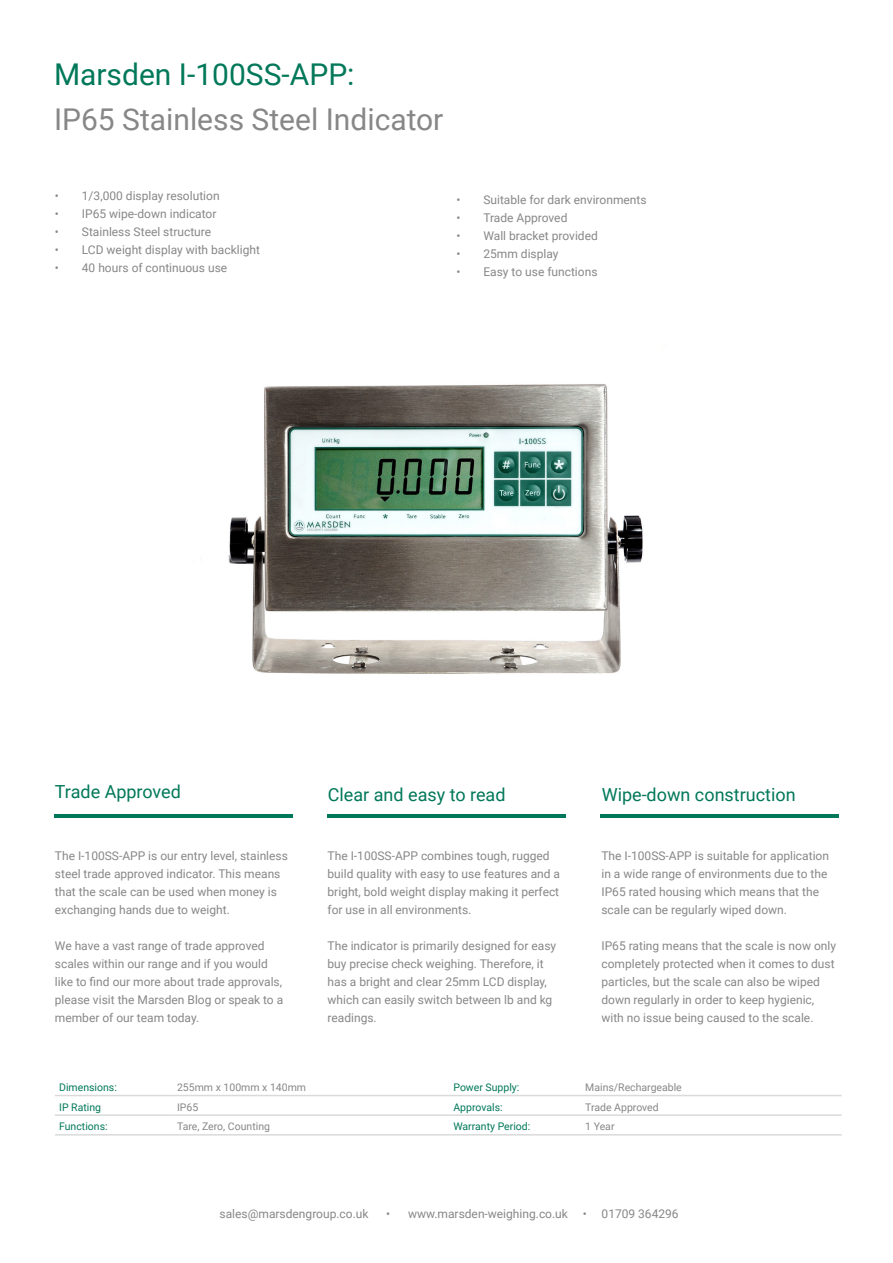
<style>
.page{position:relative;width:893px;height:1263px;background:#fff}
.page>*{position:absolute;margin:0;border:0;box-sizing:border-box;transform-origin:0 0}
.t1{font:30px "Roboto";color:#878787}
.t2{font:30px "Roboto";color:#007859}
.t3{font:18px "Roboto";color:#007859}
.t4{font:12px/18px "Roboto";color:#878787}
.t5{font:10.5px "Roboto";color:#878787}
.t6{font:10.5px "Roboto";color:#007859}
</style>
<div class="page">
<hr style="left:55px;top:1095px;width:118px;height:1px;background:#dadada">
<hr style="left:173px;top:1095px;width:276px;height:1px;background:#dadada">
<hr style="left:449px;top:1095px;width:132px;height:1px;background:#dadada">
<hr style="left:581px;top:1095px;width:261px;height:1px;background:#dadada">
<hr style="left:55px;top:1114px;width:118px;height:2px;background:#dadada">
<hr style="left:173px;top:1114px;width:276px;height:2px;background:#dadada">
<hr style="left:449px;top:1114px;width:132px;height:2px;background:#dadada">
<hr style="left:581px;top:1114px;width:261px;height:2px;background:#dadada">
<hr style="left:55px;top:1134px;width:118px;height:1px;background:#dadada">
<hr style="left:173px;top:1134px;width:276px;height:1px;background:#dadada">
<hr style="left:449px;top:1134px;width:132px;height:1px;background:#dadada">
<hr style="left:581px;top:1134px;width:261px;height:1px;background:#dadada">
<hr style="left:54px;top:814px;width:238px;height:3px;background:#007859">
<hr style="left:327px;top:814px;width:239px;height:3px;background:#007859">
<hr style="left:600px;top:814px;width:239px;height:3px;background:#007859">
<img style="left:228px;top:384px;width:415px;height:290px">
<h1 class="t2" style="left:54px;top:54px;width:302px">Marsden I-100SS-APP:</h1>
<h1 class="t1" style="left:54px;top:99px;width:391px">IP65 Stainless Steel Indicator</h1>
<p class="t4" style="left:55px;top:187px;width:166px">• 1/3,000 display resolution</p>
<p class="t4" style="left:55px;top:205px;width:163px">• IP65 wipe-down indicator</p>
<p class="t4" style="left:55px;top:223px;width:158px">• Stainless Steel structure</p>
<p class="t4" style="left:55px;top:241px;width:207px">• LCD weight display with backlight</p>
<p class="t4" style="left:55px;top:259px;width:174px">• 40 hours of continuous use</p>
<p class="t4" style="left:456px;top:190px;width:192px">• Suitable for dark environments</p>
<p class="t4" style="left:456px;top:208px;width:113px">• Trade Approved</p>
<p class="t4" style="left:456px;top:226px;width:143px">• Wall bracket provided</p>
<p class="t4" style="left:456px;top:244px;width:104px">• 25mm display</p>
<p class="t4" style="left:456px;top:262px;width:143px">• Easy to use functions</p>
<h2 class="t3" style="left:55px;top:779px;width:128px">Trade Approved</h2>
<p class="t4" style="left:55px;top:846px;width:235px">The I-100SS-APP is our entry level, stainless steel trade approved indicator. This means that the scale can be used when money is exchanging hands due to weight.</p>
<p class="t4" style="left:55px;top:936px;width:230px">We have a vast range of trade approved scales within our range and if you would like to find our more about trade approvals, please visit the Marsden Blog or speak to a member of our team today.</p>
<h2 class="t3" style="left:328px;top:782px;width:179px">Clear and easy to read</h2>
<p class="t4" style="left:328px;top:846px;width:234px">The I-100SS-APP combines tough, rugged build quality with easy to use features and a bright, bold weight display making it perfect for use in all environments.</p>
<p class="t4" style="left:328px;top:936px;width:230px">The indicator is primarily designed for easy buy precise check weighing. Therefore, it has a bright and clear 25mm LCD display, which can easily switch between lb and kg readings.</p>
<h2 class="t3" style="left:602px;top:782px;width:195px">Wipe-down construction</h2>
<p class="t4" style="left:601px;top:846px;width:229px">The I-100SS-APP is suitable for application in a wide range of environments due to the IP65 rated housing which means that the scale can be regularly wiped down.</p>
<p class="t4" style="left:601px;top:936px;width:236px">IP65 rating means that the scale is now only completely protected when it comes to dust particles, but the scale can also be wiped down regularly in order to keep hygienic, with no issue being caused to the scale.</p>
<p class="t6" style="left:59px;top:1080px;width:59px">Dimensions:</p>
<p class="t5" style="left:177px;top:1080px;width:131px">255mm x 100mm x 140mm</p>
<p class="t6" style="left:453px;top:1080px;width:67px">Power Supply:</p>
<p class="t5" style="left:585px;top:1080px;width:98px">Mains/Rechargeable</p>
<p class="t6" style="left:59px;top:1100px;width:43px">IP Rating</p>
<p class="t5" style="left:177px;top:1100px;width:23px">IP65</p>
<p class="t6" style="left:453px;top:1100px;width:51px">Approvals:</p>
<p class="t5" style="left:585px;top:1100px;width:75px">Trade Approved</p>
<p class="t6" style="left:59px;top:1119px;width:50px">Functions:</p>
<p class="t5" style="left:177px;top:1119px;width:94px">Tare, Zero, Counting</p>
<p class="t6" style="left:453px;top:1119px;width:78px">Warranty Period:</p>
<p class="t5" style="left:585px;top:1119px;width:31px">1 Year</p>
<p class="t4" style="left:220px;top:1204px;width:150px">sales@marsdengroup.co.uk</p>
<p class="t4" style="left:386px;top:1204px;width:294px">• www.marsden-weighing.co.uk • 01709 364296</p>
</div>
